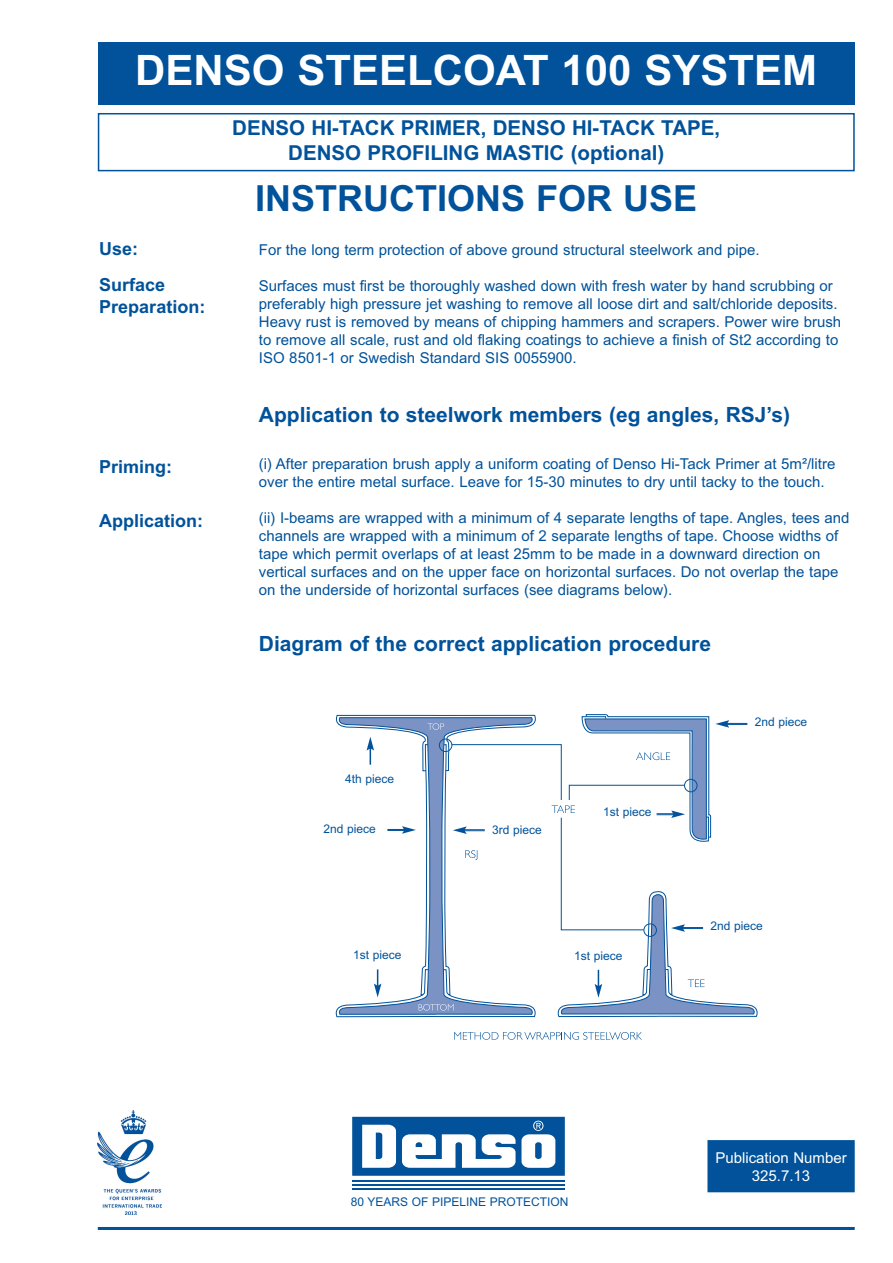
<style>
.page{position:relative;width:893px;height:1263px;background:#fff}
.page>*{position:absolute;margin:0;border:0;box-sizing:border-box;transform-origin:0 0}
.t1{font:700 42px "Arial";color:#fff}
.t2{font:700 36px "Arial";color:#01529a}
.t3{font:700 21px "Arial";color:#01529a}
.t4{font:700 20.55px/24.6px "Arial";color:#01529a;text-align:center}
.t5{font:700 18px/21.6px "Arial";color:#01529a}
.t6{font:15px/18px "Arial";color:#01529a}
.t7{font:15px/18px "Arial";color:#fff;text-align:center}
.t8{font:12px "Arial";color:#01529a}
</style>
<div class="page">
<hr style="left:352px;top:1180px;width:213px;height:2px;background:#01529a">
<hr style="left:352px;top:1184px;width:213px;height:2px;background:#01529a">
<hr style="left:352px;top:1188px;width:213px;height:2px;background:#01529a">
<svg style="left:352px;top:1117px;width:213px;height:59px"></svg>
<div style="left:98px;top:43px;width:757px;height:62px;background:#01529a"></div>
<div style="left:709px;top:1141px;width:144px;height:50px;background:#01529a"></div>
<div style="left:707px;top:1140px;width:148px;height:52px;border:2px solid #01529a"></div>
<div style="left:98px;top:113px;width:757px;height:58px;border:2px solid #01529a"></div>
<img style="left:98px;top:1110px;width:64px;height:105px">
<hr style="left:98px;top:1227px;width:757px;height:3px;background:#01529a">
<svg style="left:454px;top:1032px;width:188px;height:8px"></svg>
<svg style="left:335px;top:714px;width:423px;height:304px"></svg>
<h1 class="t1" style="left:135px;top:55px;width:683px">DENSO STEELCOAT 100 SYSTEM</h1>
<p class="t5" style="left:99px;top:240px;width:41px">Use:</p>
<p class="t5" style="left:99px;top:276px;width:108px">Surface<br>Preparation:</p>
<p class="t5" style="left:99px;top:457px;width:75px">Priming:</p>
<p class="t5" style="left:99px;top:512px;width:106px">Application:</p>
<h3 class="t4" style="left:232px;top:118px;width:490px">DENSO HI-TACK PRIMER, DENSO HI-TACK TAPE,<br>DENSO PROFILING MASTIC (optional)</h3>
<h2 class="t2" style="left:255px;top:185px;width:444px">INSTRUCTIONS FOR USE</h2>
<p class="t6" style="left:259px;top:242px;width:502px">For the long term protection of above ground structural steelwork and pipe.</p>
<p class="t6" style="left:259px;top:278px;width:584px">Surfaces must first be thoroughly washed down with fresh water by hand scrubbing or preferably high pressure jet washing to remove all loose dirt and salt/chloride deposits.<br>Heavy rust is removed by means of chipping hammers and scrapers. Power wire brush to remove all scale, rust and old flaking coatings to achieve a finish of St2 according to ISO 8501-1 or Swedish Standard SIS 0055900.</p>
<h3 class="t3" style="left:259px;top:407px;width:533px">Application to steelwork members (eg angles, RSJ’s)</h3>
<p class="t6" style="left:259px;top:457px;width:578px">(i) After preparation brush apply a uniform coating of Denso Hi-Tack Primer at 5m²/litre over the entire metal surface. Leave for 15-30 minutes to dry until tacky to the touch.</p>
<p class="t6" style="left:259px;top:511px;width:592px">(ii) I-beams are wrapped with a minimum of 4 separate lengths of tape. Angles, tees and channels are wrapped with a minimum of 2 separate lengths of tape. Choose widths of tape which permit overlaps of at least 25mm to be made in a downward direction on vertical surfaces and on the upper face on horizontal surfaces. Do not overlap the tape on the underside of horizontal surfaces (see diagrams below).</p>
<h3 class="t3" style="left:259px;top:636px;width:454px">Diagram of the correct application procedure</h3>
<p class="t8" style="left:345px;top:775px;width:51px">4th piece</p>
<p class="t8" style="left:323px;top:825px;width:54px">2nd piece</p>
<p class="t8" style="left:492px;top:825px;width:51px">3rd piece</p>
<p class="t8" style="left:603px;top:807px;width:50px">1st piece</p>
<p class="t8" style="left:755px;top:717px;width:54px">2nd piece</p>
<p class="t8" style="left:353px;top:951px;width:50px">1st piece</p>
<p class="t8" style="left:574px;top:951px;width:50px">1st piece</p>
<p class="t8" style="left:710px;top:922px;width:54px">2nd piece</p>
<p class="t8" style="left:351px;top:1197px;width:219px">80 YEARS OF PIPELINE PROTECTION</p>
<p class="t7" style="left:715px;top:1150px;width:133px">Publication Number<br>325.7.13</p>
</div>
